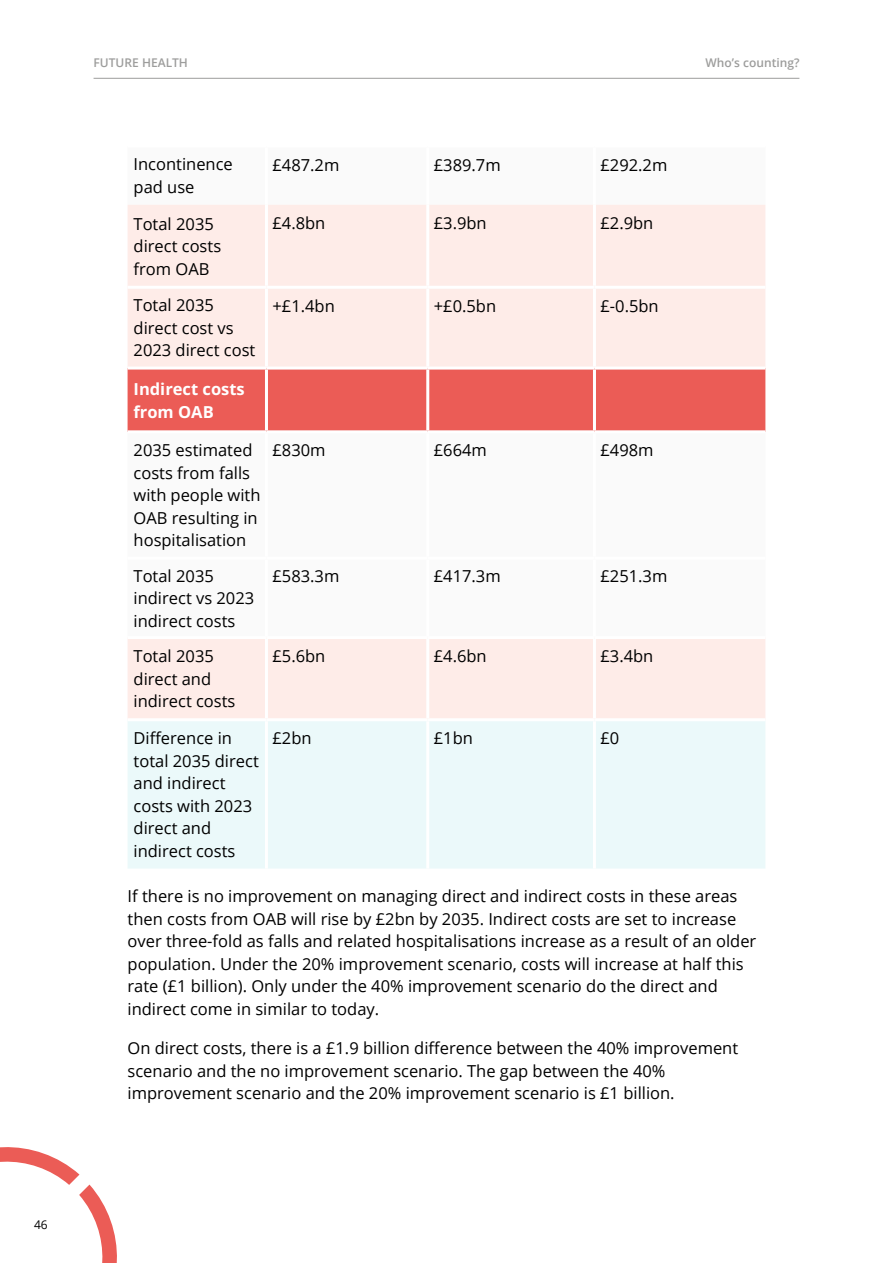
<style>
.page{position:relative;width:893px;height:1263px;background:#fff}
.page>*{position:absolute;margin:0;border:0;box-sizing:border-box;transform-origin:0 0}
.Figure_heading{font:16.5px/22.5px "Open Sans";color:#000}
.t1{font:700 16.5px/22.5px "Open Sans";color:#fff}
.t2{font:600 12px "Open Sans";color:#9d9d9c}
.t3{font:12px "Open Sans";color:#000}
</style>
<div class="page">
<hr style="left:94px;top:78px;width:705px;height:1px;background:#9d9d9c">
<svg style="left:0;top:1147px;width:117px;height:116px"></svg>
<svg style="left:128px;top:205px;width:637px;height:513px;fill:#feece8"></svg>
<div style="left:128px;top:370px;width:637px;height:60px;background:#eb5c56"></div>
<div style="left:128px;top:721px;width:637px;height:147px;background:#ebf9fa"></div>
<hr style="left:265px;top:205px;width:3px;height:81px;background:#fff">
<hr style="left:426px;top:205px;width:3px;height:81px;background:#fff">
<hr style="left:593px;top:205px;width:3px;height:81px;background:#fff">
<hr style="left:128px;top:286px;width:138px;height:3px;background:#fff">
<hr style="left:266px;top:286px;width:162px;height:3px;background:#fff">
<hr style="left:265px;top:289px;width:3px;height:78px;background:#fff">
<hr style="left:428px;top:286px;width:166px;height:3px;background:#fff">
<hr style="left:426px;top:289px;width:3px;height:78px;background:#fff">
<hr style="left:594px;top:286px;width:171px;height:3px;background:#fff">
<hr style="left:593px;top:289px;width:3px;height:78px;background:#fff">
<hr style="left:128px;top:367px;width:138px;height:3px;background:#fff">
<hr style="left:266px;top:367px;width:162px;height:3px;background:#fff">
<hr style="left:265px;top:370px;width:3px;height:60px;background:#fff">
<hr style="left:428px;top:367px;width:166px;height:3px;background:#fff">
<hr style="left:426px;top:370px;width:3px;height:60px;background:#fff">
<hr style="left:594px;top:367px;width:171px;height:3px;background:#fff">
<hr style="left:593px;top:370px;width:3px;height:60px;background:#fff">
<hr style="left:128px;top:430px;width:138px;height:3px;background:#fff">
<hr style="left:266px;top:430px;width:162px;height:3px;background:#fff">
<hr style="left:265px;top:433px;width:3px;height:124px;background:#fff">
<hr style="left:428px;top:430px;width:166px;height:3px;background:#fff">
<hr style="left:426px;top:433px;width:3px;height:124px;background:#fff">
<hr style="left:594px;top:430px;width:171px;height:3px;background:#fff">
<hr style="left:593px;top:433px;width:3px;height:124px;background:#fff">
<hr style="left:128px;top:557px;width:138px;height:3px;background:#fff">
<hr style="left:266px;top:557px;width:162px;height:3px;background:#fff">
<hr style="left:265px;top:560px;width:3px;height:76px;background:#fff">
<hr style="left:428px;top:557px;width:166px;height:3px;background:#fff">
<hr style="left:426px;top:560px;width:3px;height:76px;background:#fff">
<hr style="left:594px;top:557px;width:171px;height:3px;background:#fff">
<hr style="left:593px;top:560px;width:3px;height:76px;background:#fff">
<hr style="left:128px;top:636px;width:138px;height:3px;background:#fff">
<hr style="left:266px;top:636px;width:162px;height:3px;background:#fff">
<hr style="left:265px;top:639px;width:3px;height:79px;background:#fff">
<hr style="left:428px;top:636px;width:166px;height:3px;background:#fff">
<hr style="left:426px;top:639px;width:3px;height:79px;background:#fff">
<hr style="left:594px;top:636px;width:171px;height:3px;background:#fff">
<hr style="left:593px;top:639px;width:3px;height:79px;background:#fff">
<hr style="left:265px;top:721px;width:3px;height:147px;background:#fff">
<hr style="left:426px;top:721px;width:3px;height:147px;background:#fff">
<hr style="left:593px;top:721px;width:3px;height:147px;background:#fff">
<p class="t3" style="left:34px;top:1216px;width:15px">46</p>
<p class="t2" style="left:94px;top:54px;width:96px">FUTURE HEALTH</p>
<p class="t2" style="left:706px;top:54px;width:95px">Who’s counting?</p>
<p class="Figure_heading" style="left:134px;top:153px;width:101px">Incontinence pad use</p>
<p class="Figure_heading" style="left:272px;top:153px;width:68px">£487.2m</p>
<p class="Figure_heading" style="left:434px;top:153px;width:68px">£389.7m</p>
<p class="Figure_heading" style="left:600px;top:153px;width:68px">£292.2m</p>
<p class="Figure_heading" style="left:134px;top:212px;width:89px">Total 2035 direct costs from OAB</p>
<p class="Figure_heading" style="left:272px;top:212px;width:54px">£4.8bn</p>
<p class="Figure_heading" style="left:434px;top:212px;width:54px">£3.9bn</p>
<p class="Figure_heading" style="left:600px;top:212px;width:54px">£2.9bn</p>
<p class="Figure_heading" style="left:134px;top:294px;width:123px">Total 2035 direct cost vs<br>2023 direct cost</p>
<p class="Figure_heading" style="left:272px;top:294px;width:64px">+£1.4bn</p>
<p class="Figure_heading" style="left:434px;top:294px;width:64px">+£0.5bn</p>
<p class="Figure_heading" style="left:600px;top:294px;width:60px">£-0.5bn</p>
<p class="t1" style="left:134px;top:377px;width:113px">Indirect costs from OAB</p>
<p class="Figure_heading" style="left:134px;top:439px;width:128px">2035 estimated costs from falls with people with<br>OAB resulting in hospitalisation</p>
<p class="Figure_heading" style="left:272px;top:439px;width:55px">£830m</p>
<p class="Figure_heading" style="left:434px;top:439px;width:55px">£664m</p>
<p class="Figure_heading" style="left:600px;top:439px;width:55px">£498m</p>
<p class="Figure_heading" style="left:134px;top:564px;width:122px">Total 2035 indirect vs 2023 indirect costs</p>
<p class="Figure_heading" style="left:272px;top:564px;width:68px">£583.3m</p>
<p class="Figure_heading" style="left:434px;top:564px;width:68px">£417.3m</p>
<p class="Figure_heading" style="left:600px;top:564px;width:68px">£251.3m</p>
<p class="Figure_heading" style="left:134px;top:645px;width:103px">Total 2035 direct and indirect costs</p>
<p class="Figure_heading" style="left:272px;top:644px;width:54px">£5.6bn</p>
<p class="Figure_heading" style="left:434px;top:644px;width:54px">£4.6bn</p>
<p class="Figure_heading" style="left:600px;top:644px;width:54px">£3.4bn</p>
<p class="Figure_heading" style="left:134px;top:726px;width:127px">Difference in total 2035 direct and indirect costs with 2023 direct and indirect costs</p>
<p class="Figure_heading" style="left:272px;top:727px;width:41px">£2bn</p>
<p class="Figure_heading" style="left:434px;top:727px;width:41px">£1bn</p>
<p class="Figure_heading" style="left:600px;top:727px;width:20px">£0</p>
<p class="Figure_heading" style="left:128px;top:884px;width:630px">If there is no improvement on managing direct and indirect costs in these areas then costs from OAB will rise by £2bn by 2035. Indirect costs are set to increase over three-fold as falls and related hospitalisations increase as a result of an older population. Under the 20% improvement scenario, costs will increase at half this rate (£1 billion). Only under the 40% improvement scenario do the direct and indirect come in similar to today.</p>
<p class="Figure_heading" style="left:128px;top:1036px;width:612px">On direct costs, there is a £1.9 billion difference between the 40% improvement scenario and the no improvement scenario. The gap between the 40% improvement scenario and the 20% improvement scenario is £1 billion.</p>
</div>
